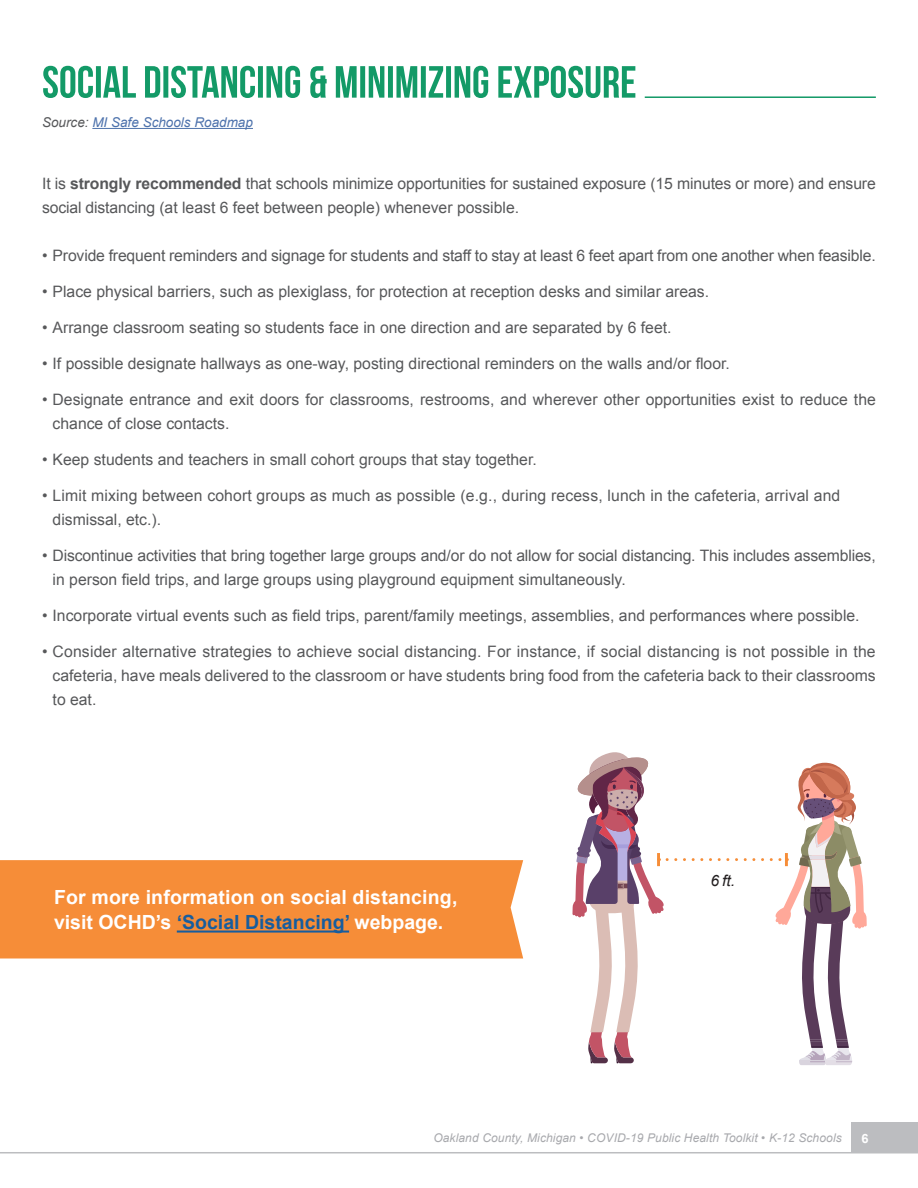
<style>
.page{position:relative;width:918px;height:1188px;background:#fff}
.page>*{position:absolute;margin:0;border:0;box-sizing:border-box;transform-origin:0 0}
.t1{font:700 19.5px "Arial";letter-spacing:.01em;color:#fff}
.t2{font:15.75px/24px "Arial";color:#57585a}
.t3{font:italic 15.6px "Arial";color:#231f20}
.t4{font:italic 13.5px "Arial";color:#4d72ac}
.t5{font:700 12.75px "Arial";color:#fff}
.t6{font:italic 12px "Arial";letter-spacing:.01em;color:#a8a9ad}
.s1{color:#57585a}
.s2{font-weight:700}
.s3{color:#175d9e}
</style>
<div class="page">
<hr style="left:0;top:1152px;width:918px;height:1px;background:#bcbdc0">
<div style="left:852px;top:1123px;width:66px;height:30px;background:#bcbdc0"></div>
<svg style="left:43px;top:66px;width:592px;height:32px"></svg>
<hr style="left:645px;top:96px;width:231px;height:2px;background:#139a67">
<hr style="left:92px;top:128px;width:161px;height:1px;background:#4d72ac">
<svg style="left:572px;top:752px;width:295px;height:313px"></svg>
<div style="left:0;top:860px;width:523px;height:99px;background:#f68d38"></div>
<hr style="left:177px;top:931px;width:172px;height:2px;background:#175d9e">
<p class="t4" style="left:42px;top:114px;width:212px"><span class="s1">Source:</span> MI Safe Schools Roadmap</p>
<p class="t2" style="left:42px;top:171px;width:835px">It is <span class="s2">strongly recommended</span> that schools minimize opportunities for sustained exposure (15 minutes or more) and ensure social distancing (at least 6 feet between people) whenever possible.</p>
<p class="t2" style="left:42px;top:243px;width:835px">• Provide frequent reminders and signage for students and staff to stay at least 6 feet apart from one another when feasible.</p>
<p class="t2" style="left:42px;top:279px;width:668px">• Place physical barriers, such as plexiglass, for protection at reception desks and similar areas.</p>
<p class="t2" style="left:42px;top:315px;width:631px">• Arrange classroom seating so students face in one direction and are separated by 6 feet.</p>
<p class="t2" style="left:42px;top:351px;width:689px">• If possible designate hallways as one-way, posting directional reminders on the walls and/or floor.</p>
<p class="t2" style="left:53px;top:387px;width:825px;text-indent:-11px">• Designate entrance and exit doors for classrooms, restrooms, and wherever other opportunities exist to reduce the chance of close contacts.</p>
<p class="t2" style="left:42px;top:447px;width:496px">• Keep students and teachers in small cohort groups that stay together.</p>
<p class="t2" style="left:42px;top:483px;width:800px">• Limit mixing between cohort groups as much as possible (e.g., during recess, lunch in the cafeteria, arrival and</p>
<p class="t2" style="left:53px;top:507px;width:110px">dismissal, etc.).</p>
<p class="t2" style="left:53px;top:543px;width:825px;text-indent:-11px">• Discontinue activities that bring together large groups and/or do not allow for social distancing. This includes assemblies, in person field trips, and large groups using playground equipment simultaneously.</p>
<p class="t2" style="left:42px;top:603px;width:819px">• Incorporate virtual events such as field trips, parent/family meetings, assemblies, and performances where possible.</p>
<p class="t2" style="left:53px;top:639px;width:825px;text-align:justify;text-indent:-11px">• Consider alternative strategies to achieve social distancing. For instance, if social distancing is not possible in the cafeteria, have meals delivered to the classroom or have students bring food from the cafeteria back to their classrooms to eat.</p>
<p class="t1" style="left:54px;top:884px;width:405px">For more information on social distancing,</p>
<p class="t1" style="left:54px;top:910px;width:391px">visit OCHD’s <span class="s3">‘Social Distancing’</span> webpage.</p>
<h1 class="t3" style="left:710px;top:870px;width:26px">6 ft.</h1>
<p class="t6" style="left:433px;top:1130px;width:410px">Oakland County, Michigan • COVID-19 Public Health Toolkit • K-12 Schools</p>
<p class="t5" style="left:861px;top:1130px;width:9px">6</p>
</div>
